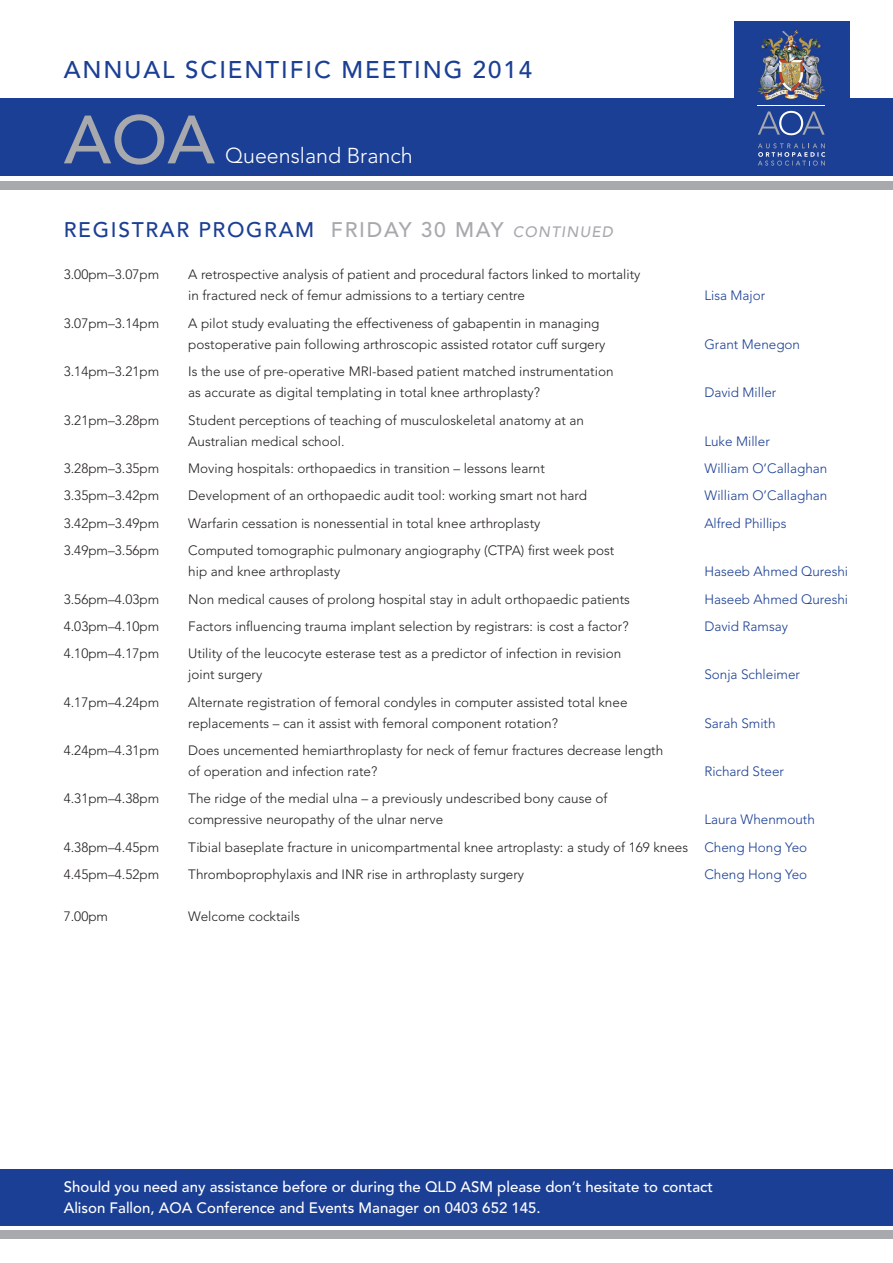
<style>
.page{position:relative;width:893px;height:1263px;background:#fff}
.page>*{position:absolute;margin:0;border:0;box-sizing:border-box;transform-origin:0 0}
.t1{font:500 67.5px "Avenir";color:#a8a9ad}
.t2{font:500 24px "Avenir";letter-spacing:.08em;color:#1b3f94}
.t3{font:300 21.45px "Avenir";color:#fff}
.t4{font:500 21px "Avenir";letter-spacing:.08em;color:#1b3f94}
.t5{font:500 15px/21px "Avenir";color:#fff}
.t6{font:300 13.5px/21px "Avenir";color:#231f20}
.t7{font:300 13.5px "Avenir";color:#1b3f94}
.s1{color:#a8a9ad}
.s2{font-style:italic;font-size:15px;color:#a8a9ad}
.s3{color:#1b3f94}
</style>
<div class="page">
<div style="left:0;top:98px;width:893px;height:78px;background:#1b3f94"></div>
<div style="left:734px;top:21px;width:116px;height:152px;background:#1b3f94"></div>
<svg style="left:758px;top:143px;width:67px;height:23px"></svg>
<svg style="left:758px;top:111px;width:67px;height:24px"></svg>
<img style="left:757px;top:30px;width:68px;height:70px">
<hr style="left:758px;top:105px;width:67px;height:1px;background:#fff">
<div style="left:0;top:181px;width:893px;height:9px;background:#a8a9ad"></div>
<div style="left:0;top:1169px;width:893px;height:56px;background:#1b3f94"></div>
<div style="left:0;top:1230px;width:893px;height:9px;background:#a8a9ad"></div>
<p class="t2" style="left:64px;top:56px;width:470px">ANNUAL SCIENTIFIC MEETING 2014</p>
<p class="t1" style="left:64px;top:101px;width:153px">AOA</p>
<p class="t3" style="left:225px;top:143px;width:189px">Queensland Branch</p>
<p class="t4" style="left:64px;top:218px;width:551px">REGISTRAR PROGRAM <span class="s1">FRIDAY 30 MAY</span> <span class="s2">CONTINUED</span></p>
<p class="t6" style="left:64px;top:264px;width:97px">3.00pm–3.07pm</p>
<p class="t6" style="left:188px;top:264px;width:454px">A retrospective analysis of patient and procedural factors linked to mortality in fractured neck of femur admissions to a tertiary centre</p>
<p class="t6" style="left:64px;top:313px;width:97px">3.07pm–3.14pm</p>
<p class="t6" style="left:188px;top:313px;width:419px">A pilot study evaluating the effectiveness of gabapentin in managing postoperative pain following arthroscopic assisted rotator cuff surgery</p>
<p class="t6" style="left:64px;top:361px;width:97px">3.14pm–3.21pm</p>
<p class="t6" style="left:188px;top:361px;width:427px">Is the use of pre-operative MRI-based patient matched instrumentation as accurate as digital templating in total knee arthroplasty?</p>
<p class="t6" style="left:64px;top:409px;width:97px">3.21pm–3.28pm</p>
<p class="t6" style="left:188px;top:409px;width:397px">Student perceptions of teaching of musculoskeletal anatomy at an<br>Australian medical school.</p>
<p class="t7" style="left:704px;top:288px;width:63px">Lisa Major</p>
<p class="t7" style="left:704px;top:336px;width:97px">Grant Menegon</p>
<p class="t7" style="left:704px;top:385px;width:73px">David Miller</p>
<p class="t7" style="left:704px;top:433px;width:67px">Luke Miller</p>
<p class="t6" style="left:64px;top:458px;width:97px">3.28pm–3.35pm</p>
<p class="t6" style="left:188px;top:458px;width:358px">Moving hospitals: orthopaedics in transition – lessons learnt</p>
<p class="t7" style="left:704px;top:460px;width:125px">William O’Callaghan</p>
<p class="t6" style="left:64px;top:485px;width:97px">3.35pm–3.42pm</p>
<p class="t6" style="left:188px;top:485px;width:400px">Development of an orthopaedic audit tool: working smart not hard</p>
<p class="t7" style="left:704px;top:488px;width:125px">William O’Callaghan</p>
<p class="t6" style="left:64px;top:513px;width:97px">3.42pm–3.49pm</p>
<p class="t6" style="left:188px;top:513px;width:354px">Warfarin cessation is nonessential in total knee arthroplasty</p>
<p class="t7" style="left:704px;top:515px;width:84px">Alfred Phillips</p>
<p class="t6" style="left:64px;top:540px;width:97px">3.49pm–3.56pm</p>
<p class="t6" style="left:188px;top:540px;width:427px">Computed tomographic pulmonary angiography (CTPA) first week post hip and knee arthroplasty</p>
<p class="t7" style="left:704px;top:564px;width:145px">Haseeb Ahmed Qureshi</p>
<p class="t6" style="left:64px;top:588px;width:97px">3.56pm–4.03pm</p>
<p class="t6" style="left:188px;top:588px;width:443px">Non medical causes of prolong hospital stay in adult orthopaedic patients</p>
<p class="t7" style="left:704px;top:591px;width:145px">Haseeb Ahmed Qureshi</p>
<p class="t6" style="left:64px;top:616px;width:97px">4.03pm–4.10pm</p>
<p class="t6" style="left:188px;top:616px;width:442px">Factors influencing trauma implant selection by registrars: is cost a factor?</p>
<p class="t7" style="left:704px;top:618px;width:85px">David Ramsay</p>
<p class="t6" style="left:64px;top:643px;width:97px">4.10pm–4.17pm</p>
<p class="t6" style="left:188px;top:643px;width:434px">Utility of the leucocyte esterase test as a predictor of infection in revision joint surgery</p>
<p class="t7" style="left:704px;top:667px;width:97px">Sonja Schleimer</p>
<p class="t6" style="left:64px;top:691px;width:97px">4.17pm–4.24pm</p>
<p class="t6" style="left:188px;top:691px;width:441px">Alternate registration of femoral condyles in computer assisted total knee replacements – can it assist with femoral component rotation?</p>
<p class="t6" style="left:64px;top:740px;width:97px">4.24pm–4.31pm</p>
<p class="t6" style="left:188px;top:740px;width:476px">Does uncemented hemiarthroplasty for neck of femur fractures decrease length of operation and infection rate?</p>
<p class="t6" style="left:64px;top:788px;width:97px">4.31pm–4.38pm</p>
<p class="t6" style="left:188px;top:788px;width:421px">The ridge of the medial ulna – a previously undescribed bony cause of compressive neuropathy of the ulnar nerve</p>
<p class="t7" style="left:704px;top:715px;width:73px">Sarah Smith</p>
<p class="t7" style="left:704px;top:763px;width:81px">Richard Steer</p>
<p class="t7" style="left:704px;top:812px;width:112px">Laura Whenmouth</p>
<p class="t6" style="left:64px;top:837px;width:97px">4.38pm–4.45pm</p>
<p class="t6" style="left:188px;top:837px;width:620px">Tibial baseplate fracture in unicompartmental knee artroplasty: a study of 169 knees <span class="s3">Cheng Hong Yeo</span></p>
<p class="t6" style="left:64px;top:864px;width:97px">4.45pm–4.52pm</p>
<p class="t6" style="left:188px;top:864px;width:337px">Thromboprophylaxis and INR rise in arthroplasty surgery</p>
<p class="t7" style="left:704px;top:867px;width:104px">Cheng Hong Yeo</p>
<p class="t6" style="left:64px;top:905px;width:46px">7.00pm</p>
<p class="t6" style="left:188px;top:905px;width:113px">Welcome cocktails</p>
<p class="t5" style="left:64px;top:1177px;width:651px">Should you need any assistance before or during the QLD ASM please don’t hesitate to contact<br>Alison Fallon, AOA Conference and Events Manager on 0403 652 145.</p>
</div>
